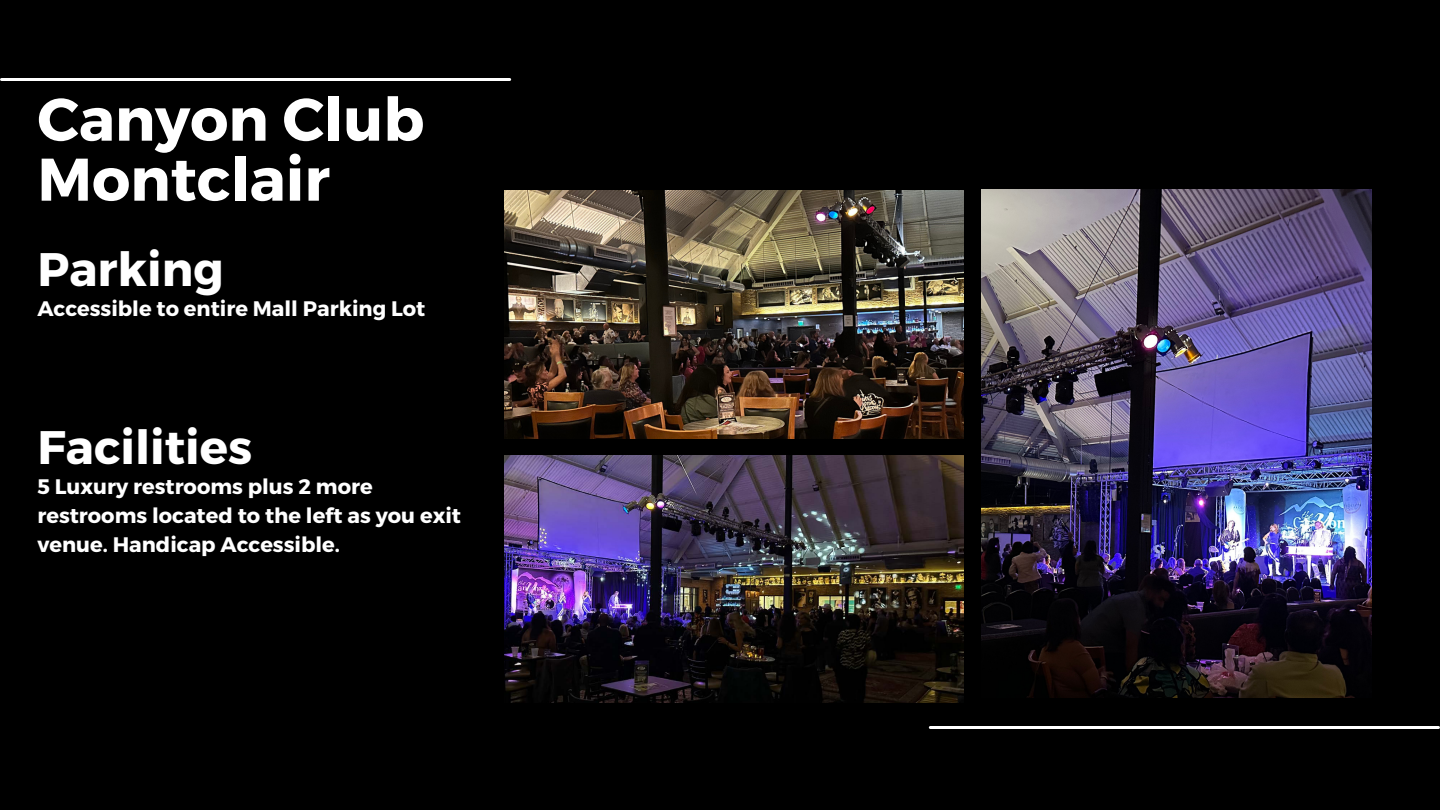
<style>
.page{position:relative;width:1440px;height:810px;background:#000}
.page>*{position:absolute;margin:0;border:0;box-sizing:border-box;transform-origin:0 0}
.t1{font:700 60px/60px "Montserrat";color:#fff}
.t2{font:700 47px "Montserrat";color:#fff}
.t3{font:700 21px/29.2px "Montserrat";color:#fff}
</style>
<div class="page">
<img style="left:504px;top:455px;width:460px;height:248px">
<img style="left:981px;top:189px;width:391px;height:509px">
<hr style="left:930px;top:726px;width:509px;height:3px;background:#fff">
<hr style="left:2px;top:78px;width:508px;height:3px;background:#fff">
<img style="left:504px;top:191px;width:460px;height:247px">
<h1 class="t1" style="left:37px;top:90px;width:388px">Canyon Club<br>Montclair</h1>
<h2 class="t2" style="left:37px;top:240px;width:188px">Parking</h2>
<p class="t3" style="left:37px;top:294px;width:389px">Accessible to entire Mall Parking Lot</p>
<h2 class="t2" style="left:37px;top:418px;width:216px">Facilities</h2>
<p class="t3" style="left:37px;top:472px;width:425px">5 Luxury restrooms plus 2 more restrooms located to the left as you exit venue. Handicap Accessible.</p>
</div>
